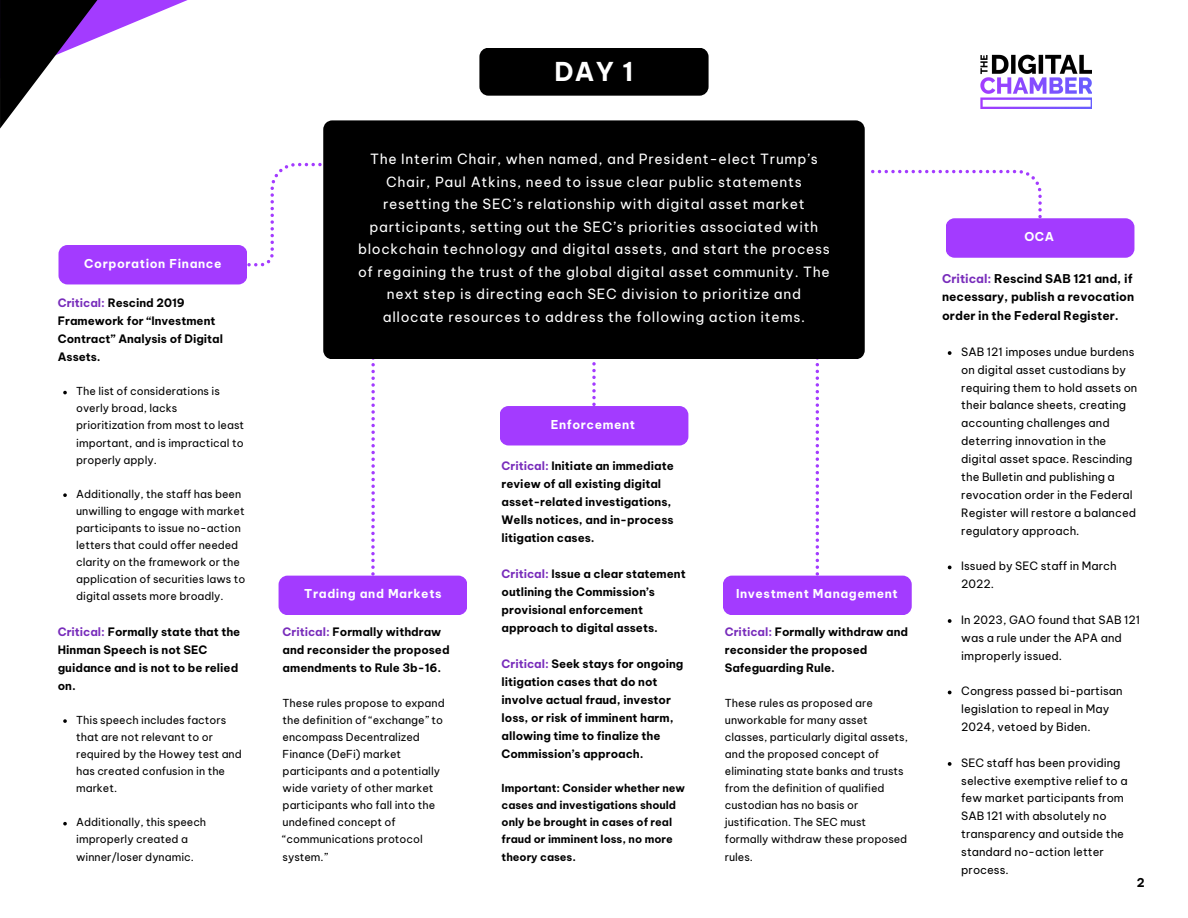
<style>
.page{position:relative;width:1188px;height:918px;background:#fff}
.page>*{position:absolute;margin:0;border:0;box-sizing:border-box;transform-origin:0 0}
.t1{font:700 25.5px "Be Vietnam Pro";color:#fff}
.t2{font:13.8px/22.5px "Be Vietnam Pro";letter-spacing:.05em;color:#fff;text-align:center}
.t3{font:700 12px "Be Vietnam Pro";letter-spacing:.05em;color:#fff}
.t4{font:700 12px "Be Vietnam Pro";color:#000}
.t5{font:700 11.85px/18.8px "Be Vietnam Pro";color:#000}
.t6{font:700 11.4px/18px "Be Vietnam Pro";color:#000}
.t7{font:11.25px/17.9px "Be Vietnam Pro";color:#000}
.t8{font:10.8px/17.1px "Be Vietnam Pro";color:#000}
.t9{font:700 10.8px/17.1px "Be Vietnam Pro";color:#000}
.s1{color:#782cbb}
</style>
<div class="page">
<div style="left:59px;top:245px;width:188px;height:39px;background:#a33bff;border-radius:9px"></div>
<div style="left:279px;top:576px;width:188px;height:39px;background:#a33bff;border-radius:9px"></div>
<div style="left:500px;top:406px;width:188px;height:39px;background:#a33bff;border-radius:9px"></div>
<div style="left:723px;top:576px;width:189px;height:39px;background:#a33bff;border-radius:9px"></div>
<div style="left:946px;top:218px;width:188px;height:40px;background:#a33bff;border-radius:9px"></div>
<svg style="left:948px;top:351px;width:4px;height:4px"></svg>
<svg style="left:948px;top:566px;width:4px;height:3px"></svg>
<svg style="left:948px;top:619px;width:4px;height:4px"></svg>
<svg style="left:948px;top:691px;width:4px;height:3px"></svg>
<svg style="left:948px;top:762px;width:4px;height:4px"></svg>
<svg style="left:63px;top:391px;width:4px;height:3px"></svg>
<svg style="left:63px;top:493px;width:4px;height:4px"></svg>
<svg style="left:63px;top:719px;width:4px;height:4px"></svg>
<svg style="left:63px;top:822px;width:4px;height:3px"></svg>
<svg style="left:247px;top:163px;width:75px;height:103px"></svg>
<svg style="left:371px;top:359px;width:4px;height:217px"></svg>
<svg style="left:816px;top:359px;width:3px;height:217px"></svg>
<svg style="left:871px;top:170px;width:171px;height:48px"></svg>
<svg style="left:592px;top:362px;width:4px;height:44px"></svg>
<svg style="left:0;top:0;width:188px;height:129px"></svg>
<div style="left:323px;top:120px;width:541px;height:239px;background:#000"></div>
<div style="left:479px;top:48px;width:230px;height:48px;background:#000;border-radius:9px"></div>
<img style="left:980px;top:54px;width:111px;height:55px">
<p class="t3" style="left:84px;top:256px;width:139px">Corporation Finance</p>
<h4 class="t6" style="left:58px;top:294px;width:167px"><span class="s1">Critical:</span> Rescind 2019<br>Framework for “Investment<br>Contract” Analysis of Digital<br>Assets.</h4>
<p class="t8" style="left:76px;top:383px;width:169px">The list of considerations is overly broad, lacks prioritization from most to least important, and is impractical to properly apply.</p>
<p class="t8" style="left:76px;top:485px;width:171px">Additionally, the staff has been unwilling to engage with market participants to issue no-action letters that could offer needed clarity on the framework or the application of securities laws to digital assets more broadly.</p>
<h4 class="t6" style="left:58px;top:622px;width:184px"><span class="s1">Critical:</span> Formally state that the<br>Hinman Speech is not SEC guidance and is not to be relied on.</h4>
<p class="t8" style="left:76px;top:711px;width:167px">This speech includes factors that are not relevant to or required by the Howey test and has created confusion in the market.</p>
<p class="t8" style="left:76px;top:814px;width:132px">Additionally, this speech improperly created a winner/loser dynamic.</p>
<h4 class="t1" style="left:555px;top:55px;width:80px">DAY 1</h4>
<h4 class="t2" style="left:358px;top:148px;width:473px">The Interim Chair, when named, and President-elect Trump’s Chair, Paul Atkins, need to issue clear public statements resetting the SEC’s relationship with digital asset market participants, setting out the SEC’s priorities associated with blockchain technology and digital assets, and start the process of regaining the trust of the global digital asset community. The next step is directing each SEC division to prioritize and allocate resources to address the following action items.</h4>
<p class="t3" style="left:304px;top:586px;width:139px">Trading and Markets</p>
<p class="t6" style="left:283px;top:623px;width:169px"><span class="s1">Critical:</span> Formally withdraw and reconsider the proposed amendments to Rule 3b-16.</p>
<h1 class="t8" style="left:283px;top:694px;width:164px">These rules propose to expand the definition of “exchange” to encompass Decentralized<br>Finance (DeFi) market participants and a potentially wide variety of other market participants who fall into the undefined concept of “communications protocol system.”</h1>
<p class="t3" style="left:551px;top:417px;width:86px">Enforcement</p>
<p class="t6" style="left:502px;top:457px;width:174px"><span class="s1">Critical:</span> Initiate an immediate review of all existing digital asset-related investigations,<br>Wells notices, and in-process litigation cases.</p>
<h2 class="t6" style="left:502px;top:565px;width:186px"><span class="s1">Critical:</span> Issue a clear statement outlining the Commission’s provisional enforcement approach to digital assets.</h2>
<p class="t6" style="left:502px;top:655px;width:183px"><span class="s1">Critical:</span> Seek stays for ongoing litigation cases that do not involve actual fraud, investor loss, or risk of imminent harm, allowing time to finalize the<br>Commission’s approach.</p>
<p class="t9" style="left:502px;top:780px;width:185px">Important: Consider whether new cases and investigations should only be brought in cases of real fraud or imminent loss, no more theory cases.</p>
<h4 class="t3" style="left:736px;top:586px;width:163px">Investment Management</h4>
<h3 class="t6" style="left:725px;top:623px;width:185px"><span class="s1">Critical:</span> Formally withdraw and reconsider the proposed<br>Safeguarding Rule.</h3>
<h4 class="t8" style="left:725px;top:694px;width:185px">These rules as proposed are unworkable for many asset classes, particularly digital assets, and the proposed concept of eliminating state banks and trusts from the definition of qualified custodian has no basis or justification. The SEC must formally withdraw these proposed rules.</h4>
<h4 class="t3" style="left:1024px;top:229px;width:31px">OCA</h4>
<h4 class="t5" style="left:942px;top:269px;width:194px"><span class="s1">Critical:</span> Rescind SAB 121 and, if necessary, publish a revocation order in the Federal Register.</h4>
<p class="t7" style="left:961px;top:343px;width:178px">SAB 121 imposes undue burdens on digital asset custodians by requiring them to hold assets on their balance sheets, creating accounting challenges and deterring innovation in the digital asset space. Rescinding the Bulletin and publishing a revocation order in the Federal<br>Register will restore a balanced regulatory approach.</p>
<p class="t7" style="left:961px;top:557px;width:157px">Issued by SEC staff in March<br>2022.</p>
<p class="t7" style="left:961px;top:611px;width:180px">In 2023, GAO found that SAB 121 was a rule under the APA and improperly issued.</p>
<p class="t7" style="left:961px;top:682px;width:163px">Congress passed bi-partisan legislation to repeal in May<br>2024, vetoed by Biden.</p>
<p class="t7" style="left:961px;top:754px;width:168px">SEC staff has been providing selective exemptive relief to a few market participants from<br>SAB 121 with absolutely no transparency and outside the standard no-action letter process.</p>
<h6 class="t4" style="left:1137px;top:875px;width:9px">2</h6>
</div>
